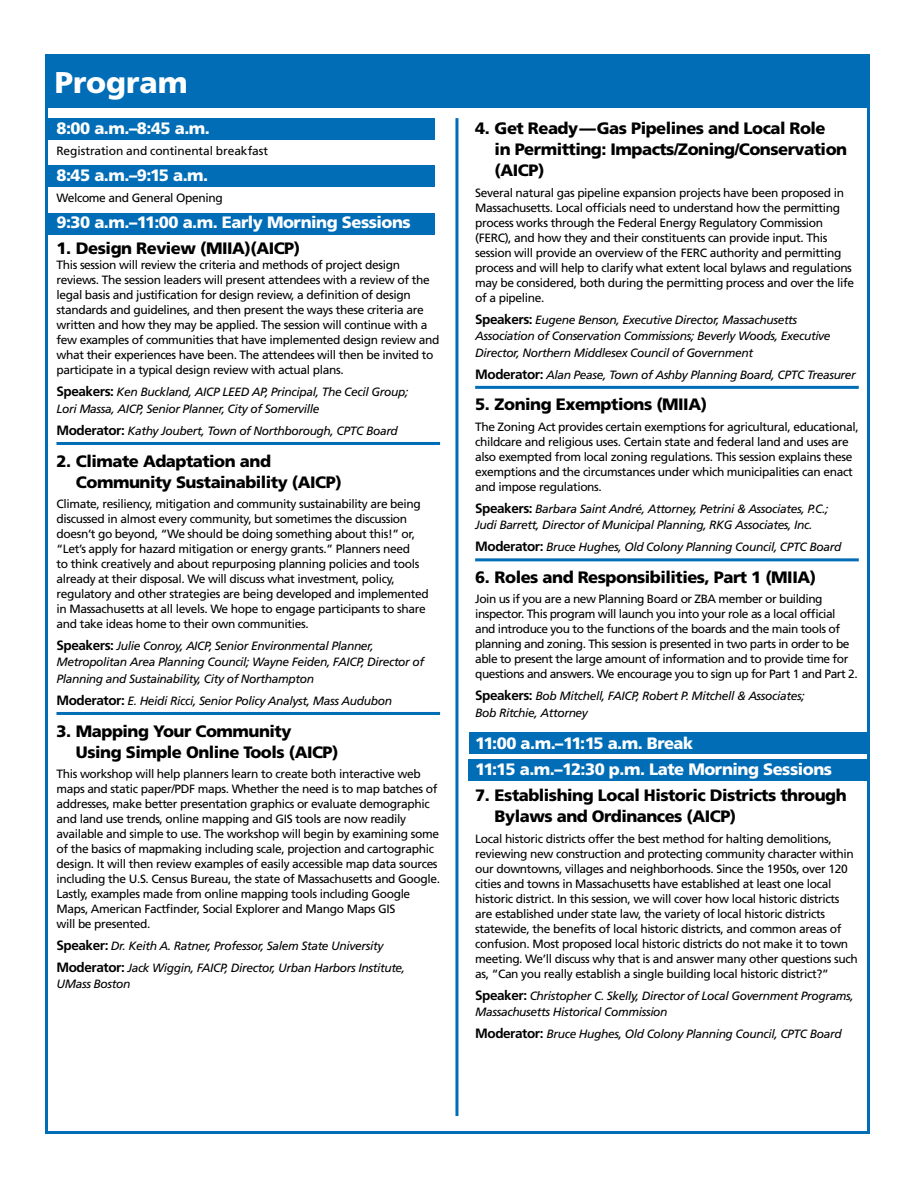
<style>
.page{position:relative;width:918px;height:1188px;background:#fff}
.page>*{position:absolute;margin:0;border:0;box-sizing:border-box;transform-origin:0 0}
.t1{font:900 30px "Frutiger";color:#fff}
.t2{font:900 16.5px/21px "Frutiger";letter-spacing:-.03em;color:#000}
.t3{font:900 16.5px/26.4px "Frutiger";letter-spacing:-.03em;color:#fff}
.t4{font:12px/15px "Frutiger";letter-spacing:-.03em;color:#000}
.t5{font:italic 12px/16.5px "Frutiger";letter-spacing:-.03em;color:#000}
.t6{font:12px "Frutiger";letter-spacing:-.01em;color:#000}
.s1{font-weight:700;font-style:normal;font-size:13.5px}
</style>
<div class="page">
<div style="left:470px;top:732px;width:398px;height:22px;background:#006db6"></div>
<div style="left:468px;top:759px;width:399px;height:22px;background:#006db6"></div>
<div style="left:46px;top:165px;width:388px;height:22px;background:#006db6"></div>
<div style="left:46px;top:213px;width:388px;height:21px;background:#006db6"></div>
<div style="left:46px;top:118px;width:388px;height:22px;background:#006db6"></div>
<div style="left:47px;top:54px;width:820px;height:54px;background:#006db6"></div>
<hr style="left:475px;top:386px;width:384px;height:3px;background:#006db6">
<hr style="left:475px;top:558px;width:384px;height:3px;background:#006db6">
<hr style="left:455px;top:118px;width:3px;height:998px;background:#006db6">
<hr style="left:56px;top:442px;width:384px;height:3px;background:#006db6">
<hr style="left:56px;top:712px;width:384px;height:3px;background:#006db6">
<h1 class="t1" style="left:55px;top:64px;width:134px">Program</h1>
<h2 class="t3" style="left:56px;top:115px;width:155px">8:00 a.m.–8:45 a.m.</h2>
<p class="t6" style="left:56px;top:144px;width:213px">Registration and continental breakfast</p>
<h2 class="t3" style="left:56px;top:162px;width:153px">8:45 a.m.–9:15 a.m.</h2>
<p class="t4" style="left:56px;top:190px;width:168px">Welcome and General Opening</p>
<h2 class="t3" style="left:56px;top:209px;width:356px">9:30 a.m.–11:00 a.m. Early Morning Sessions</h2>
<h2 class="t2" style="left:56px;top:238px;width:245px">1. Design Review (MIIA)(AICP)</h2>
<p class="t4" style="left:56px;top:258px;width:385px">This session will review the criteria and methods of project design reviews. The session leaders will present attendees with a review of the legal basis and justification for design review, a definition of design standards and guidelines, and then present the ways these criteria are written and how they may be applied. The session will continue with a few examples of communities that have implemented design review and what their experiences have been. The attendees will then be invited to participate in a typical design review with actual plans.</p>
<p class="t5" style="left:56px;top:384px;width:353px"><span class="s1">Speakers:</span> Ken Buckland, AICP LEED AP, Principal, The Cecil Group;<br>Lori Massa, AICP, Senior Planner, City of Somerville</p>
<p class="t5" style="left:56px;top:422px;width:343px"><span class="s1">Moderator:</span> Kathy Joubert, Town of Northborough, CPTC Board</p>
<h2 class="t2" style="left:76px;top:450px;width:267px;text-indent:-20px">2. Climate Adaptation and<br>Community Sustainability (AICP)</h2>
<p class="t4" style="left:56px;top:496px;width:374px">Climate, resiliency, mitigation and community sustainability are being discussed in almost every community, but sometimes the discussion doesn’t go beyond, “We should be doing something about this!” or, “Let’s apply for hazard mitigation or energy grants.” Planners need<br>to think creatively and about repurposing planning policies and tools already at their disposal. We will discuss what investment, policy, regulatory and other strategies are being developed and implemented in Massachusetts at all levels. We hope to engage participants to share and take ideas home to their own communities.</p>
<p class="t5" style="left:56px;top:638px;width:369px"><span class="s1">Speakers:</span> Julie Conroy, AICP, Senior Environmental Planner,<br>Metropolitan Area Planning Council; Wayne Feiden, FAICP, Director of<br>Planning and Sustainability, City of Northampton</p>
<p class="t5" style="left:56px;top:692px;width:337px"><span class="s1">Moderator:</span> E. Heidi Ricci, Senior Policy Analyst, Mass Audubon</p>
<h2 class="t2" style="left:76px;top:720px;width:264px;text-indent:-20px">3. Mapping Your Community<br>Using Simple Online Tools (AICP)</h2>
<p class="t4" style="left:56px;top:766px;width:385px">This workshop will help planners learn to create both interactive web maps and static paper/PDF maps. Whether the need is to map batches of addresses, make better presentation graphics or evaluate demographic and land use trends, online mapping and GIS tools are now readily available and simple to use. The workshop will begin by examining some of the basics of mapmaking including scale, projection and cartographic design. It will then review examples of easily accessible map data sources including the U.S. Census Bureau, the state of Massachusetts and Google.<br>Lastly, examples made from online mapping tools including Google Maps, American Factfinder, Social Explorer and Mango Maps GIS<br>will be presented.</p>
<p class="t5" style="left:56px;top:935px;width:350px;line-height:21.9px"><span class="s1">Speaker:</span> Dr. Keith A. Ratner, Professor, Salem State University<br><span class="s1">Moderator:</span> Jack Wiggin, FAICP, Director, Urban Harbors Institute,</p>
<p class="t5" style="left:56px;top:976px;width:76px">UMass Boston</p>
<h2 class="t2" style="left:495px;top:118px;width:354px;text-indent:-20px">4. Get Ready—Gas Pipelines and Local Role<br>in Permitting: Impacts/Zoning/Conservation (AICP)</h2>
<p class="t4" style="left:475px;top:185px;width:380px">Several natural gas pipeline expansion projects have been proposed in Massachusetts. Local officials need to understand how the permitting process works through the Federal Energy Regulatory Commission (FERC), and how they and their constituents can provide input. This session will provide an overview of the FERC authority and permitting process and will help to clarify what extent local bylaws and regulations may be considered, both during the permitting process and over the life of a pipeline.</p>
<p class="t5" style="left:475px;top:311px;width:357px"><span class="s1">Speakers:</span> Eugene Benson, Executive Director, Massachusetts<br>Association of Conservation Commissions; Beverly Woods, Executive<br>Director, Northern Middlesex Council of Government</p>
<p class="t5" style="left:475px;top:366px;width:382px"><span class="s1">Moderator:</span> Alan Pease, Town of Ashby Planning Board, CPTC Treasurer</p>
<h2 class="t2" style="left:475px;top:394px;width:233px">5. Zoning Exemptions (MIIA)</h2>
<p class="t4" style="left:475px;top:419px;width:385px">The Zoning Act provides certain exemptions for agricultural, educational, childcare and religious uses. Certain state and federal land and uses are also exempted from local zoning regulations. This session explains these exemptions and the circumstances under which municipalities can enact and impose regulations.</p>
<p class="t5" style="left:475px;top:500px;width:355px"><span class="s1">Speakers:</span> Barbara Saint André, Attorney, Petrini &amp; Associates, P.C.;<br>Judi Barrett, Director of Municipal Planning, RKG Associates, Inc.</p>
<p class="t5" style="left:475px;top:539px;width:368px"><span class="s1">Moderator:</span> Bruce Hughes, Old Colony Planning Council, CPTC Board</p>
<h2 class="t2" style="left:475px;top:567px;width:342px">6. Roles and Responsibilities, Part 1 (MIIA)</h2>
<p class="t4" style="left:475px;top:592px;width:384px">Join us if you are a new Planning Board or ZBA member or building inspector. This program will launch you into your role as a local official and introduce you to the functions of the boards and the main tools of planning and zoning. This session is presented in two parts in order to be able to present the large amount of information and to provide time for questions and answers. We encourage you to sign up for Part 1 and Part 2.</p>
<p class="t5" style="left:475px;top:688px;width:331px"><span class="s1">Speakers:</span> Bob Mitchell, FAICP, Robert P. Mitchell &amp; Associates;<br>Bob Ritchie, Attorney</p>
<h2 class="t3" style="left:475px;top:730px;width:358px">11:00 a.m.–11:15 a.m. Break<br>11:15 a.m.–12:30 p.m. Late Morning Sessions</h2>
<h2 class="t2" style="left:495px;top:785px;width:354px;text-indent:-20px">7. Establishing Local Historic Districts through<br>Bylaws and Ordinances (AICP)</h2>
<p class="t4" style="left:475px;top:831px;width:384px">Local historic districts offer the best method for halting demolitions, reviewing new construction and protecting community character within our downtowns, villages and neighborhoods. Since the 1950s, over 120 cities and towns in Massachusetts have established at least one local historic district. In this session, we will cover how local historic districts are established under state law, the variety of local historic districts statewide, the benefits of local historic districts, and common areas of confusion. Most proposed local historic districts do not make it to town meeting. We’ll discuss why that is and answer many other questions such as, “Can you really establish a single building local historic district?”</p>
<p class="t5" style="left:475px;top:987px;width:380px"><span class="s1">Speaker:</span> Christopher C. Skelly, Director of Local Government Programs,<br>Massachusetts Historical Commission</p>
<p class="t5" style="left:475px;top:1026px;width:368px"><span class="s1">Moderator:</span> Bruce Hughes, Old Colony Planning Council, CPTC Board</p>
</div>
